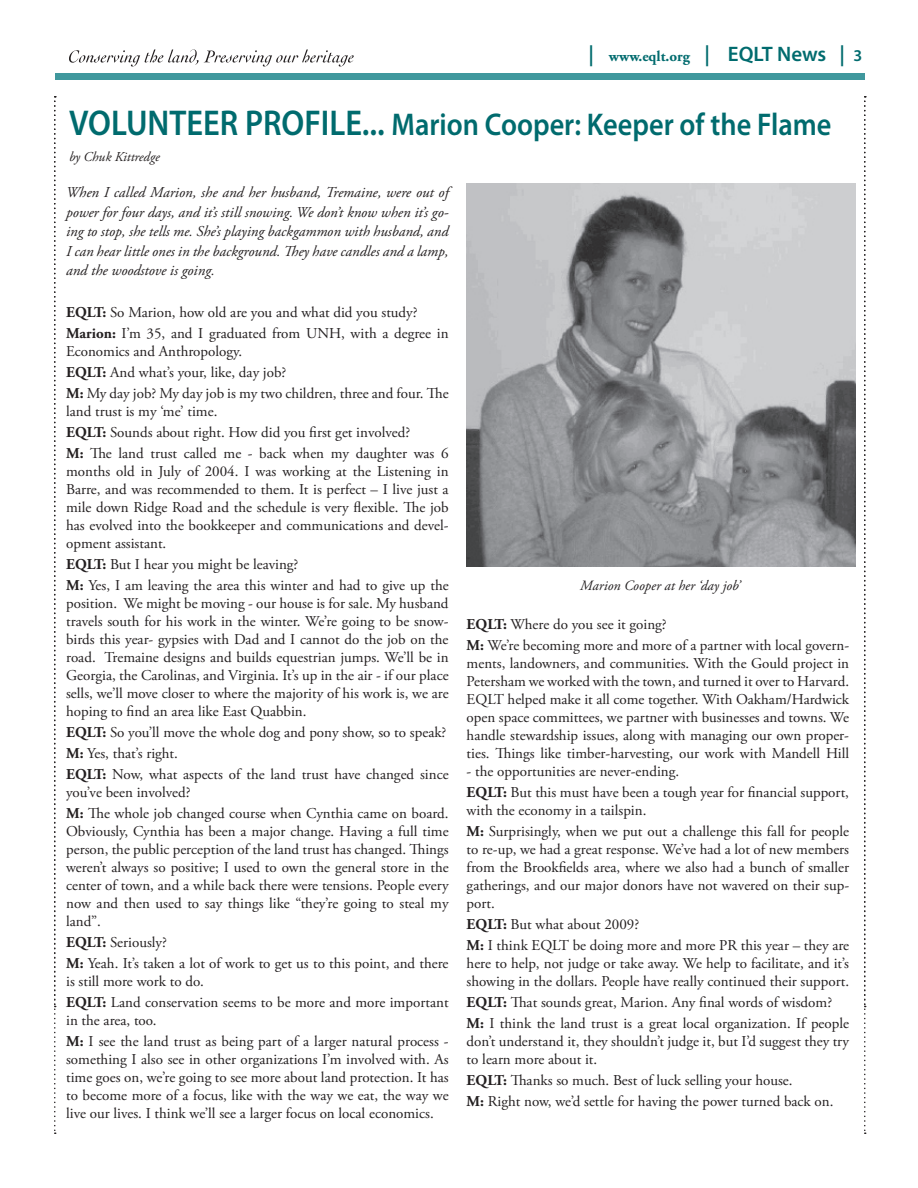
<style>
.page{position:relative;width:918px;height:1188px;background:#fff}
.page>*{position:absolute;margin:0;border:0;box-sizing:border-box;transform-origin:0 0}
.t1{font:600 31.5px "Myriad Pro";color:#006b6e;scale:.9 1}
.t2{font:15px/18px "Adobe Garamond Pro";color:#231f20}
.t3{font:italic 15px/19.5px "Adobe Garamond Pro";color:#231f20;text-align:justify}
.t4{font:700 15px "Adobe Garamond Pro";color:#006b6e}
.t5{font:italic 14.25px "Adobe Garamond Pro";color:#231f20}
.t6{font:italic 13.5px "Adobe Garamond Pro";color:#231f20}
.s1{font-family:"Myriad Pro";font-weight:600;font-size:21px}
.s2{font-family:"Myriad Pro";font-weight:600;font-size:16.5px}
.s3{font-size:36px}
.s4{font-weight:700}
</style>
<div class="page">
<div style="left:56px;top:74px;width:809px;height:6px;background:#40989d"></div>
<svg style="left:69px;top:49px;width:285px;height:18px"></svg>
<svg style="left:54px;top:96px;width:2px;height:1038px"></svg>
<svg style="left:864px;top:96px;width:2px;height:1038px"></svg>
<img style="left:466px;top:184px;width:389px;height:383px">
<p class="t4" style="left:588px;top:47px;width:276px"><span class="s1">|</span> www.eqlt.org <span class="s1">| EQLT News |</span> <span class="s2">3</span></p>
<h1 class="t1" style="left:69px;top:104px;width:849px"><span class="s3">VOLUNTEER PROFILE...</span> Marion Cooper: Keeper of the Flame</h1>
<p class="t6" style="left:69px;top:148px;width:92px">by Chuk Kittredge</p>
<p class="t3" style="left:66px;top:183px;width:384px">When I called Marion, she and her husband, Tremaine, were out of power for four days, and it’s still snowing. We don’t know when it’s go&shy;ing to stop, she tells me. She’s playing backgammon with husband, and I can hear little ones in the background. They have candles and a lamp, and the woodstove is going.</p>
<p class="t2" style="left:66px;top:302px;width:384px;line-height:21px"><span class="s4">EQLT:</span> So Marion, how old are you and what did you study?<br><span class="s4">Marion:</span> I’m 35, and I graduated from UNH, with a degree in</p>
<p class="t2" style="left:66px;top:341px;width:384px;line-height:21px">Economics and Anthropology.<br><span class="s4">EQLT:</span> And what’s your, like, day job?<br><span class="s4">M:</span> My day job? My day job is my two children, three and four. The</p>
<p class="t2" style="left:66px;top:401px;width:384px;line-height:21px">land trust is my ‘me’ time.<br><span class="s4">EQLT:</span> Sounds about right. How did you first get involved?<br><span class="s4">M:</span> The land trust called me - back when my daughter was 6</p>
<p class="t2" style="left:66px;top:463px;width:384px;text-align:justify">months old in July of 2004. I was working at the Listening in Barre, and was recommended to them. It is perfect – I live just a mile down Ridge Road and the schedule is very flexible. The job has evolved into the bookkeeper and communications and devel&shy;opment assistant.</p>
<p class="t2" style="left:66px;top:554px;width:384px;line-height:21px"><span class="s4">EQLT:</span> But I hear you might be leaving?<br><span class="s4">M:</span> Yes, I am leaving the area this winter and had to give up the</p>
<p class="t2" style="left:66px;top:595px;width:384px;text-align:justify">position. We might be moving - our house is for sale. My husband travels south for his work in the winter. We’re going to be snow&shy;birds this year- gypsies with Dad and I cannot do the job on the road. Tremaine designs and builds equestrian jumps. We’ll be in Georgia, the Carolinas, and Virginia. It’s up in the air - if our place sells, we’ll move closer to where the majority of his work is, we are hoping to find an area like East Quabbin.</p>
<p class="t2" style="left:66px;top:722px;width:384px;line-height:21px"><span class="s4">EQLT:</span> So you’ll move the whole dog and pony show, so to speak?<br><span class="s4">M:</span> Yes, that’s right.<br><span class="s4">EQLT:</span> Now, what aspects of the land trust have changed since</p>
<p class="t2" style="left:66px;top:782px;width:384px;line-height:21px">you’ve been involved?<br><span class="s4">M:</span> The whole job changed course when Cynthia came on board.</p>
<p class="t2" style="left:66px;top:823px;width:384px;text-align:justify">Obviously, Cynthia has been a major change. Having a full time person, the public perception of the land trust has changed. Things weren’t always so positive; I used to own the general store in the center of town, and a while back there were tensions. People every now and then used to say things like “they’re going to steal my land”.</p>
<p class="t2" style="left:66px;top:932px;width:384px;line-height:21px"><span class="s4">EQLT:</span> Seriously?<br><span class="s4">M:</span> Yeah. It’s taken a lot of work to get us to this point, and there</p>
<p class="t2" style="left:66px;top:971px;width:384px;line-height:21px">is still more work to do.<br><span class="s4">EQLT:</span> Land conservation seems to be more and more important</p>
<p class="t2" style="left:66px;top:1010px;width:384px;line-height:21px">in the area, too.<br><span class="s4">M:</span> I see the land trust as being part of a larger natural process -</p>
<p class="t2" style="left:66px;top:1051px;width:384px;text-align:justify">something I also see in other organizations I’m involved with. As time goes on, we’re going to see more about land protection. It has to become more of a focus, like with the way we eat, the way we live our lives. I think we’ll see a larger focus on local economics.</p>
<p class="t5" style="left:580px;top:576px;width:161px">Marion Cooper at her ‘day job’</p>
<p class="t2" style="left:467px;top:615px;width:384px;line-height:21px"><span class="s4">EQLT:</span> Where do you see it going?<br><span class="s4">M:</span> We’re becoming more and more of a partner with local govern-</p>
<p class="t2" style="left:467px;top:655px;width:384px;text-align:justify">ments, landowners, and communities. With the Gould project in Petersham we worked with the town, and turned it over to Harvard.<br>EQLT helped make it all come together. With Oakham/Hardwick open space committees, we partner with businesses and towns. We handle stewardship issues, along with managing our own proper&shy;ties. Things like timber-harvesting, our work with Mandell Hill</p>
<p class="t2" style="left:467px;top:762px;width:384px;line-height:21px">- the opportunities are never-ending.<br><span class="s4">EQLT:</span> But this must have been a tough year for financial support,</p>
<p class="t2" style="left:467px;top:801px;width:384px;line-height:21px">with the economy in a tailspin.<br><span class="s4">M:</span> Surprisingly, when we put out a challenge this fall for people</p>
<p class="t2" style="left:467px;top:841px;width:384px;text-align:justify">to re-up, we had a great response. We’ve had a lot of new members from the Brookfields area, where we also had a bunch of smaller gatherings, and our major donors have not wavered on their sup&shy;port.</p>
<p class="t2" style="left:467px;top:915px;width:384px;line-height:21px"><span class="s4">EQLT:</span> But what about 2009?<br><span class="s4">M:</span> I think EQLT be doing more and more PR this year – they are</p>
<p class="t2" style="left:467px;top:955px;width:384px">here to help, not judge or take away. We help to facilitate, and it’s showing in the dollars. People have really continued their support.</p>
<p class="t2" style="left:467px;top:993px;width:384px;line-height:21px"><span class="s4">EQLT:</span> That sounds great, Marion. Any final words of wisdom?<br><span class="s4">M:</span> I think the land trust is a great local organization. If people</p>
<p class="t2" style="left:467px;top:1033px;width:384px">don’t understand it, they shouldn’t judge it, but I’d suggest they try to learn more about it.</p>
<p class="t2" style="left:467px;top:1071px;width:368px;line-height:21px"><span class="s4">EQLT:</span> Thanks so much. Best of luck selling your house.<br><span class="s4">M:</span> Right now, we’d settle for having the power turned back on.</p>
</div>
